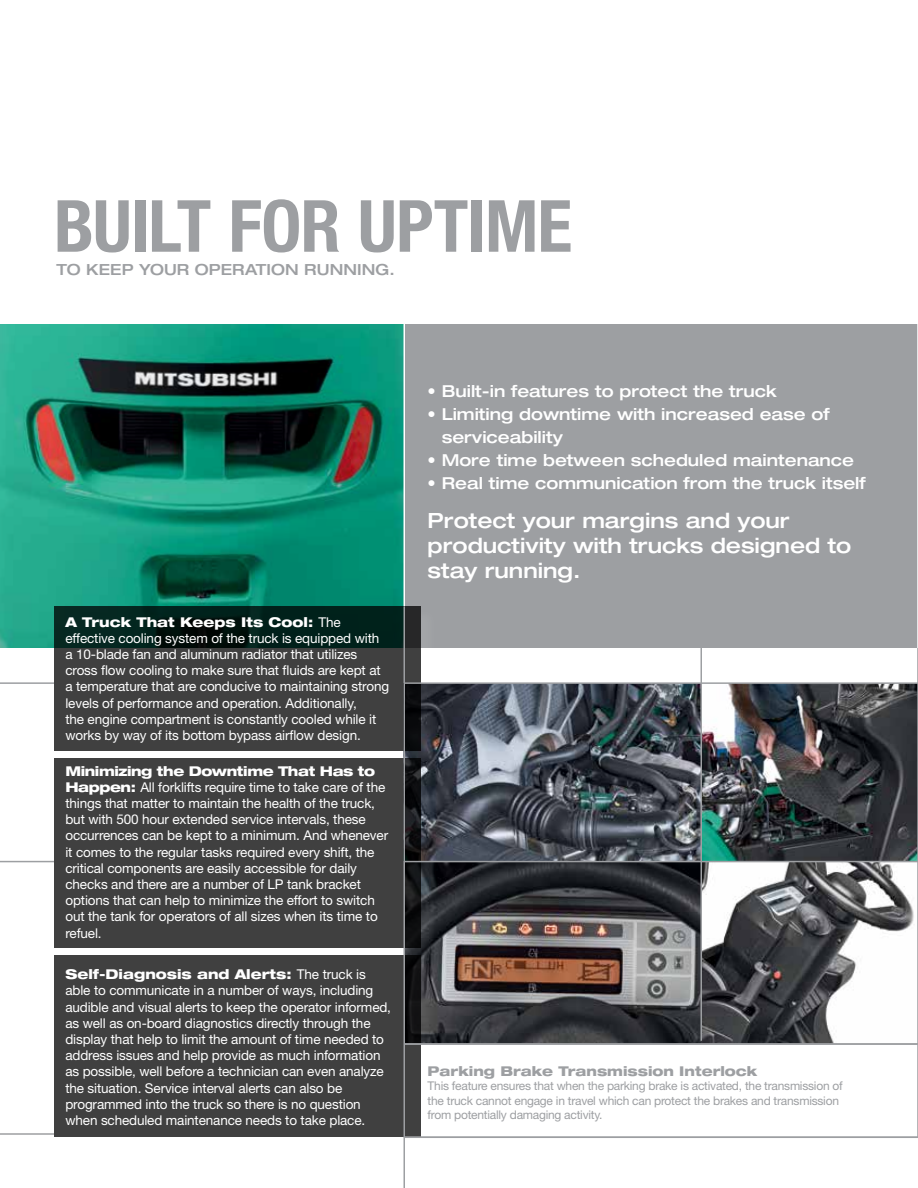
<style>
.page{position:relative;width:918px;height:1188px;background:#fff}
.page>*{position:absolute;margin:0;border:0;box-sizing:border-box;transform-origin:0 0}
.t1{font:700 condensed 72px "Helvetica Neue";letter-spacing:-.01em;color:#9d9fa2}
.t2{font:500 expanded 21px/25.2px "Helvetica Neue";color:#fff}
.t3{font:500 expanded 16.5px/23px "Helvetica Neue";color:#fff}
.t4{font:500 expanded 15.3px "Helvetica Neue";letter-spacing:.005em;color:#9d9fa2}
.t5{font:13.5px/16.2px "Helvetica Neue";letter-spacing:-.01em;color:#fff}
.t6{font:800 expanded 13.5px "Helvetica Neue";color:#9d9fa2}
.t7{font:12px/14.4px "Helvetica Neue";letter-spacing:-.02em;color:#9d9fa2}
.s1{font-weight:800;font-stretch:expanded}
</style>
<div class="page">
<div style="left:1px;top:324px;width:917px;height:324px;background:#9d9fa2"></div>
<img style="left:438px;top:684px;width:479px;height:359px">
<img style="left:0;top:324px;width:404px;height:324px">
<div style="left:55px;top:608px;width:384px;height:160px;background:#fff;opacity:.1"></div>
<svg style="left:54px;top:606px;width:367px;height:145px;background:#2d3533"></svg>
<hr style="left:404px;top:318px;width:1px;height:288px;background:#fff">
<hr style="left:700px;top:648px;width:2px;height:393px;background:#9d9fa2">
<hr style="left:0;top:682px;width:54px;height:2px;background:#9d9fa2">
<hr style="left:0;top:861px;width:54px;height:1px;background:#9d9fa2">
<div style="left:55px;top:760px;width:383px;height:206px;background:#fff;opacity:.1"></div>
<div style="left:54px;top:758px;width:367px;height:190px;background:#404040"></div>
<div style="left:55px;top:957px;width:384px;height:198px;background:#fff;opacity:.1"></div>
<div style="left:54px;top:955px;width:367px;height:182px;background:#404040"></div>
<hr style="left:404px;top:682px;width:514px;height:2px;background:#9d9fa2">
<hr style="left:917px;top:264px;width:1px;height:384px;background:#fff">
<hr style="left:0;top:1133px;width:54px;height:2px;background:#9d9fa2">
<hr style="left:404px;top:606px;width:1px;height:582px;background:#9d9fa2">
<hr style="left:917px;top:648px;width:1px;height:489px;background:#9d9fa2">
<hr style="left:405px;top:861px;width:513px;height:1px;background:#9d9fa2">
<hr style="left:404px;top:1137px;width:514px;height:1px;background:#9d9fa2">
<hr style="left:404px;top:1043px;width:514px;height:2px;background:#9d9fa2">
<h1 class="t1" style="left:54px;top:166px;width:520px">BUILT FOR UPTIME</h1>
<p class="t4" style="left:57px;top:260px;width:340px">TO KEEP YOUR OPERATION RUNNING.</p>
<p class="t5" style="left:65px;top:614px;width:325px"><span class="s1">A Truck That Keeps Its Cool:</span> The effective cooling system of the truck is equipped with a 10-blade fan and aluminum radiator that utilizes cross flow cooling to make sure that fluids are kept at a temperature that are conducive to maintaining strong levels of performance and operation. Additionally,<br>the engine compartment is constantly cooled while it works by way of its bottom bypass airflow design.</p>
<p class="t5" style="left:65px;top:763px;width:324px"><span class="s1">Minimizing the Downtime That Has to Happen:</span> All forklifts require time to take care of the things that matter to maintain the health of the truck, but with 500 hour extended service intervals, these occurrences can be kept to a minimum. And whenever it comes to the regular tasks required every shift, the critical components are easily accessible for daily checks and there are a number of LP tank bracket options that can help to minimize the effort to switch out the tank for operators of all sizes when its time to refuel.</p>
<p class="t5" style="left:65px;top:966px;width:327px"><span class="s1">Self-Diagnosis and Alerts:</span> The truck is able to communicate in a number of ways, including audible and visual alerts to keep the operator informed, as well as on-board diagnostics directly through the display that help to limit the amount of time needed to address issues and help provide as much information as possible, well before a technician can even analyze the situation. Service interval alerts can also be programmed into the truck so there is no question when scheduled maintenance needs to take place.</p>
<p class="t3" style="left:428px;top:379px;width:350px">• Built-in features to protect the truck</p>
<p class="t3" style="left:442px;top:402px;width:389px;text-indent:-14px">• Limiting downtime with increased ease of serviceability</p>
<p class="t3" style="left:428px;top:448px;width:428px">• More time between scheduled maintenance</p>
<p class="t3" style="left:428px;top:471px;width:440px">• Real time communication from the truck itself</p>
<h2 class="t2" style="left:428px;top:507px;width:425px">Protect your margins and your productivity with trucks designed to stay running.</h2>
<p class="t6" style="left:428px;top:1062px;width:331px">Parking Brake Transmission Interlock</p>
<p class="t7" style="left:428px;top:1079px;width:417px">This feature ensures that when the parking brake is activated, the transmission of the truck cannot engage in travel which can protect the brakes and transmission from potentially damaging activity.</p>
</div>
